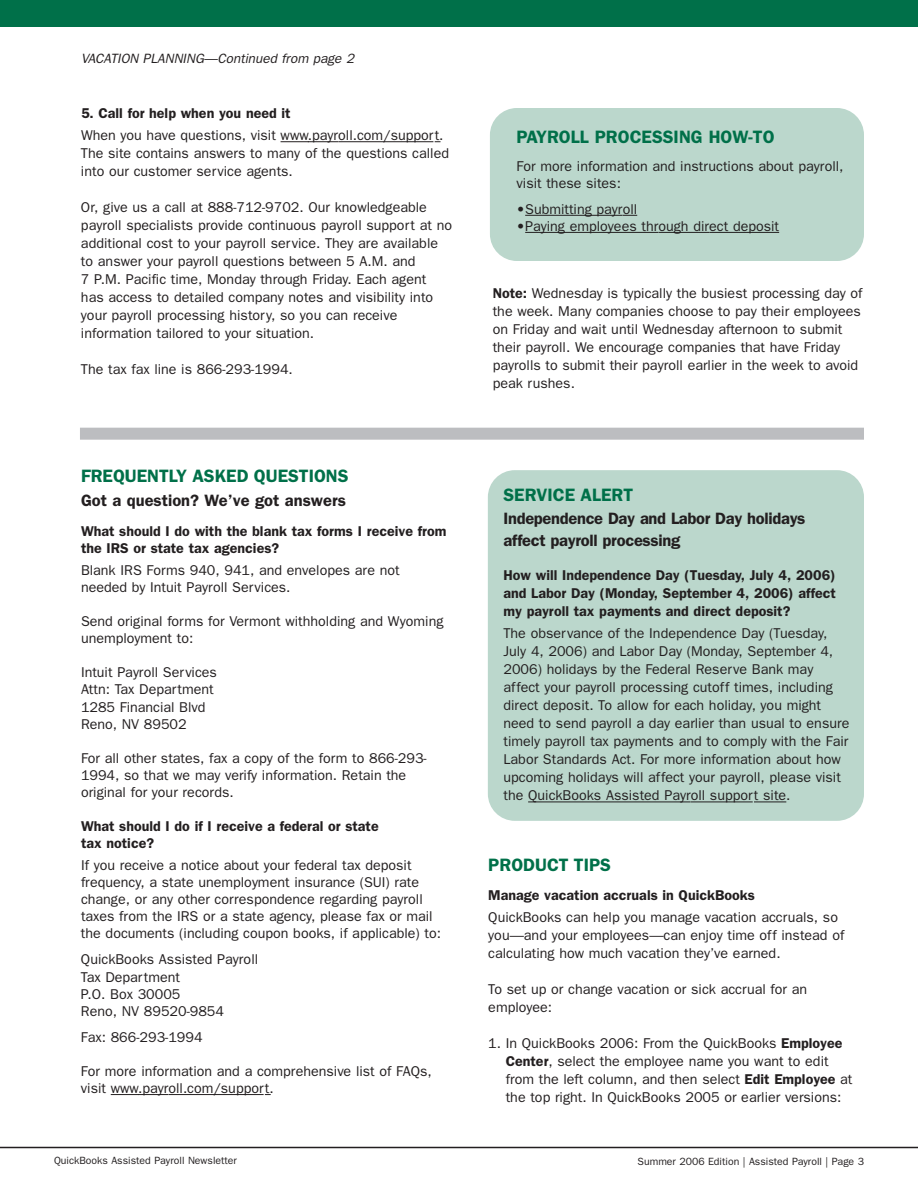
<style>
.page{position:relative;width:918px;height:1188px;background:#fff}
.page>*{position:absolute;margin:0;border:0;box-sizing:border-box;transform-origin:0 0}
.t1{font:600 18px "Franklin Gothic";color:#007049}
.t2{font:600 16.5px/22.5px "Franklin Gothic";letter-spacing:-.02em;color:#231f20}
.t3{font:600 16.5px "Franklin Gothic";color:#231f20}
.t4{font:14.25px/18px "Franklin Gothic";color:#231f20}
.t5{font:600 14.25px/17.1px "Franklin Gothic";color:#231f20}
.t6{font:italic 13.5px "Franklin Gothic";color:#231f20}
.t7{font:10.5px "Franklin Gothic";color:#231f20}
.s1{font-weight:600}
</style>
<div class="page">
<div style="left:0;top:0;width:918px;height:27px;background:#007049"></div>
<hr style="left:0;top:1147px;width:918px;height:1px;background:#231f20">
<svg style="left:281px;top:141px;width:27px;height:1px"></svg>
<hr style="left:308px;top:141px;width:30px;height:1px;background:#231f20">
<hr style="left:338px;top:141px;width:95px;height:1px;background:#231f20">
<svg style="left:111px;top:1094px;width:27px;height:1px"></svg>
<hr style="left:138px;top:1094px;width:30px;height:1px;background:#231f20">
<hr style="left:168px;top:1094px;width:96px;height:1px;background:#231f20">
<div style="left:488px;top:470px;width:376px;height:351px;background:#bbd7cc;border-radius:27px"></div>
<hr style="left:528px;top:802px;width:163px;height:1px;background:#231f20">
<hr style="left:691px;top:802px;width:62px;height:1px;background:#231f20">
<hr style="left:754px;top:802px;width:32px;height:1px;background:#231f20">
<div style="left:80px;top:428px;width:784px;height:12px;background:#bcbdc0"></div>
<div style="left:490px;top:108px;width:374px;height:153px;background:#bbd7cc;border-radius:27px"></div>
<hr style="left:525px;top:215px;width:97px;height:1px;background:#231f20">
<svg style="left:623px;top:215px;width:14px;height:1px"></svg>
<hr style="left:525px;top:232px;width:133px;height:1px;background:#231f20">
<hr style="left:658px;top:232px;width:51px;height:1px;background:#231f20">
<hr style="left:709px;top:232px;width:70px;height:1px;background:#231f20">
<p class="t6" style="left:81px;top:51px;width:275px">VACATION PLANNING—Continued from page 2</p>
<p class="t5" style="left:81px;top:104px;width:211px">5. Call for help when you need it</p>
<p class="t4" style="left:81px;top:126px;width:370px">When you have questions, visit www.payroll.com/support.<br>The site contains answers to many of the questions called into our customer service agents.</p>
<p class="t4" style="left:81px;top:198px;width:373px">Or, give us a call at 888-712-9702. Our knowledgeable payroll specialists provide continuous payroll support at no additional cost to your payroll service. They are available to answer your payroll questions between 5 A.M. and<br>7 P.M. Pacific time, Monday through Friday. Each agent has access to detailed company notes and visibility into your payroll processing history, so you can receive information tailored to your situation.</p>
<p class="t4" style="left:81px;top:360px;width:213px">The tax fax line is 866-293-1994.</p>
<p class="t1" style="left:81px;top:466px;width:269px">FREQUENTLY ASKED QUESTIONS</p>
<p class="t3" style="left:81px;top:491px;width:266px">Got a question? We’ve got answers</p>
<p class="t5" style="left:81px;top:523px;width:367px">What should I do with the blank tax forms I receive from the IRS or state tax agencies?</p>
<p class="t4" style="left:81px;top:561px;width:320px;line-height:17.1px">Blank IRS Forms 940, 941, and envelopes are not needed by Intuit Payroll Services.</p>
<p class="t4" style="left:81px;top:613px;width:364px;line-height:17.1px">Send original forms for Vermont withholding and Wyoming unemployment to:</p>
<p class="t4" style="left:81px;top:664px;width:138px;line-height:17.1px">Intuit Payroll Services<br>Attn: Tax Department<br>1285 Financial Blvd<br>Reno, NV 89502</p>
<p class="t4" style="left:81px;top:749px;width:347px;line-height:17.1px">For all other states, fax a copy of the form to 866-293-<br>1994, so that we may verify information. Retain the original for your records.</p>
<p class="t5" style="left:81px;top:818px;width:299px">What should I do if I receive a federal or state tax notice?</p>
<p class="t4" style="left:81px;top:857px;width:362px;line-height:17.1px">If you receive a notice about your federal tax deposit frequency, a state unemployment insurance (SUI) rate change, or any other correspondence regarding payroll taxes from the IRS or a state agency, please fax or mail the documents (including coupon books, if applicable) to:</p>
<p class="t4" style="left:81px;top:951px;width:179px;line-height:17.1px">QuickBooks Assisted Payroll<br>Tax Department<br>P.O. Box 30005<br>Reno, NV 89520-9854</p>
<p class="t4" style="left:81px;top:1028px;width:123px">Fax: 866-293-1994</p>
<p class="t4" style="left:81px;top:1063px;width:352px;line-height:17.1px">For more information and a comprehensive list of FAQs, visit www.payroll.com/support.</p>
<p class="t1" style="left:517px;top:126px;width:259px">PAYROLL PROCESSING HOW-TO</p>
<p class="t4" style="left:517px;top:157px;width:328px;line-height:17.1px">For more information and instructions about payroll, visit these sites:</p>
<p class="t4" style="left:517px;top:200px;width:122px">•Submitting payroll</p>
<p class="t4" style="left:517px;top:217px;width:264px">•Paying employees through direct deposit</p>
<p class="t4" style="left:493px;top:284px;width:371px"><span class="s1">Note:</span> Wednesday is typically the busiest processing day of the week. Many companies choose to pay their employees on Friday and wait until Wednesday afternoon to submit their payroll. We encourage companies that have Friday payrolls to submit their payroll earlier in the week to avoid peak rushes.</p>
<p class="t1" style="left:504px;top:485px;width:131px">SERVICE ALERT</p>
<p class="t2" style="left:504px;top:507px;width:304px">Independence Day and Labor Day holidays affect payroll processing</p>
<p class="t5" style="left:504px;top:566px;width:334px;line-height:18px;text-align:justify">How will Independence Day (Tuesday, July 4, 2006) and Labor Day (Monday, September 4, 2006) affect my payroll tax payments and direct deposit?</p>
<p class="t4" style="left:504px;top:625px;width:348px">The observance of the Independence Day (Tuesday, July 4, 2006) and Labor Day (Monday, September 4, 2006) holidays by the Federal Reserve Bank may affect your payroll processing cutoff times, including direct deposit. To allow for each holiday, you might need to send payroll a day earlier than usual to ensure timely payroll tax payments and to comply with the Fair Labor Standards Act. For more information about how upcoming holidays will affect your payroll, please visit the QuickBooks Assisted Payroll support site.</p>
<p class="t1" style="left:488px;top:854px;width:124px">PRODUCT TIPS</p>
<p class="t5" style="left:488px;top:886px;width:268px">Manage vacation accruals in QuickBooks</p>
<p class="t4" style="left:488px;top:909px;width:358px">QuickBooks can help you manage vacation accruals, so you—and your employees—can enjoy time off instead of calculating how much vacation they’ve earned.</p>
<p class="t4" style="left:488px;top:981px;width:320px">To set up or change vacation or sick accrual for an employee:</p>
<p class="t4" style="left:506px;top:1035px;width:348px;text-indent:-17px">1. In QuickBooks 2006: From the QuickBooks <span class="s1">Employee Center</span>, select the employee name you want to edit from the left column, and then select <span class="s1">Edit Employee</span> at the top right. In QuickBooks 2005 or earlier versions:</p>
<p class="t7" style="left:54px;top:1155px;width:184px">QuickBooks Assisted Payroll Newsletter</p>
<p class="t7" style="left:638px;top:1155px;width:228px">Summer 2006 Edition | Assisted Payroll | Page 3</p>
</div>
